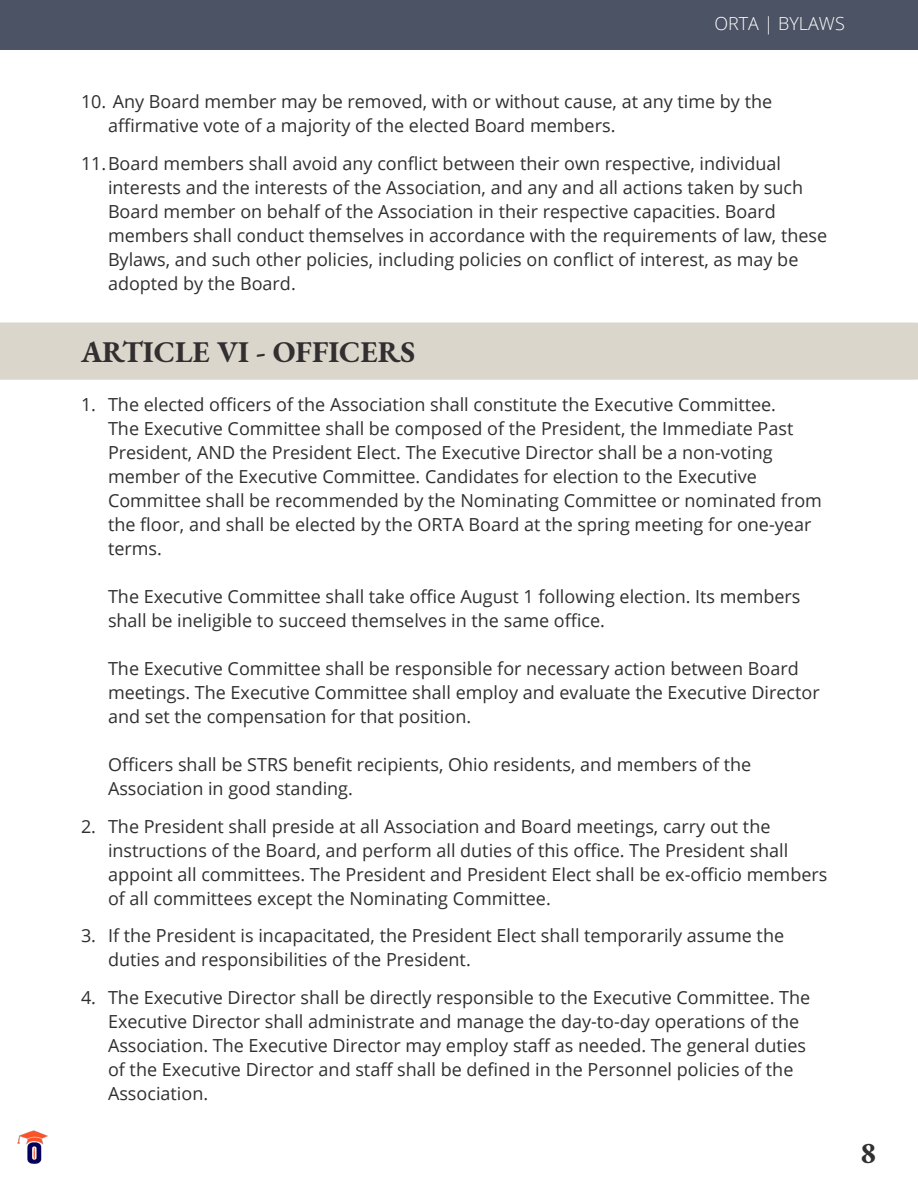
<style>
.page{position:relative;width:918px;height:1188px;background:#fff}
.page>*{position:absolute;margin:0;border:0;box-sizing:border-box;transform-origin:0 0}
.Align_Left_10pt_Size{font:700 30px "EB Garamond";color:#312f30}
.t1{font:18px/24px "Open Sans";color:#312f30}
.Align_Left_10pt_Size-2{font:300 18px "Open Sans";color:#fff}
</style>
<div class="page">
<img style="left:17px;top:1130px;width:31px;height:34px">
<div style="left:0;top:323px;width:918px;height:57px;background:#dad6cc"></div>
<div style="left:0;top:0;width:918px;height:50px;background:#4b5364"></div>
<p class="Align_Left_10pt_Size-2" style="left:714px;top:11px;width:132px">ORTA | BYLAWS</p>
<p class="t1" style="left:108px;top:89px;width:666px;text-indent:-27px">10. Any Board member may be removed, with or without cause, at any time by the affirmative vote of a majority of the elected Board members.</p>
<p class="t1" style="left:108px;top:151px;width:721px;text-indent:-27px">11.Board members shall avoid any conflict between their own respective, individual interests and the interests of the Association, and any and all actions taken by such Board member on behalf of the Association in their respective capacities. Board members shall conduct themselves in accordance with the requirements of law, these Bylaws, and such other policies, including policies on conflict of interest, as may be adopted by the Board.</p>
<p class="Align_Left_10pt_Size" style="left:81px;top:331px;width:336px">ARTICLE VI - OFFICERS</p>
<p class="t1" style="left:108px;top:392px;width:715px;text-indent:-27px">1. The elected officers of the Association shall constitute the Executive Committee.<br>The Executive Committee shall be composed of the President, the Immediate Past President, AND the President Elect. The Executive Director shall be a non-voting member of the Executive Committee. Candidates for election to the Executive Committee shall be recommended by the Nominating Committee or nominated from the floor, and shall be elected by the ORTA Board at the spring meeting for one-year terms.</p>
<p class="t1" style="left:108px;top:584px;width:694px">The Executive Committee shall take office August 1 following election. Its members shall be ineligible to succeed themselves in the same office.</p>
<p class="t1" style="left:108px;top:656px;width:713px">The Executive Committee shall be responsible for necessary action between Board meetings. The Executive Committee shall employ and evaluate the Executive Director and set the compensation for that position.</p>
<p class="t1" style="left:108px;top:752px;width:645px">Officers shall be STRS benefit recipients, Ohio residents, and members of the<br>Association in good standing.</p>
<p class="t1" style="left:108px;top:814px;width:721px;text-indent:-27px">2. The President shall preside at all Association and Board meetings, carry out the instructions of the Board, and perform all duties of this office. The President shall appoint all committees. The President and President Elect shall be ex-officio members of all committees except the Nominating Committee.</p>
<p class="t1" style="left:108px;top:923px;width:678px;text-indent:-27px">3. If the President is incapacitated, the President Elect shall temporarily assume the duties and responsibilities of the President.</p>
<p class="t1" style="left:108px;top:985px;width:704px;text-indent:-27px">4. The Executive Director shall be directly responsible to the Executive Committee. The Executive Director shall administrate and manage the day-to-day operations of the Association. The Executive Director may employ staff as needed. The general duties of the Executive Director and staff shall be defined in the Personnel policies of the Association.</p>
<h1 class="Align_Left_10pt_Size" style="left:860px;top:1132px;width:17px">8</h1>
</div>
